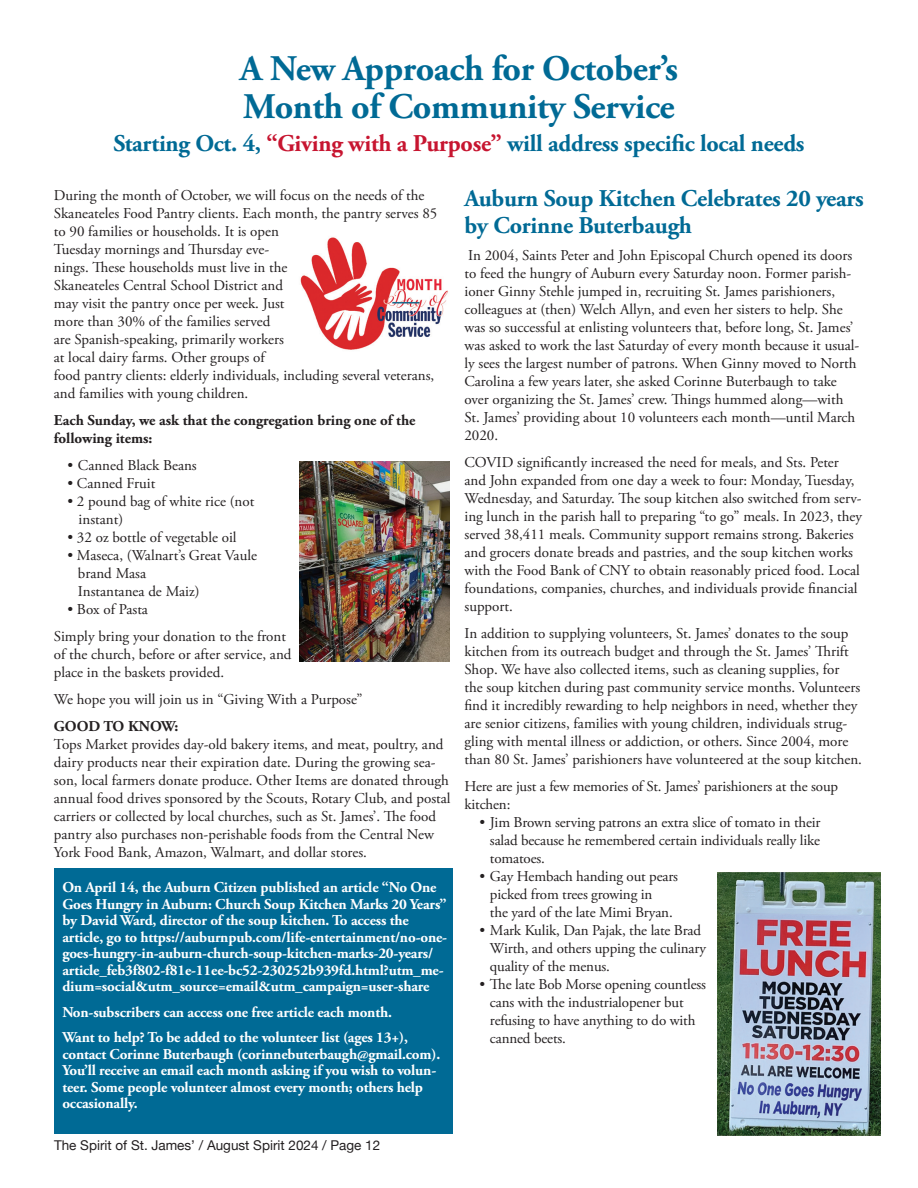
<style>
.page{position:relative;width:918px;height:1188px;background:#fff}
.page>*{position:absolute;margin:0;border:0;box-sizing:border-box;transform-origin:0 0}
.t1{font:700 36px/37.5px "Adobe Garamond Pro";letter-spacing:-.01em;color:#006a95}
.t2{font:700 24px/27px "Adobe Garamond Pro";letter-spacing:-.01em;color:#006a95}
.t3{font:15px/18px "Adobe Garamond Pro";color:#231f20}
.t4{font:700 15px/16.5px "Adobe Garamond Pro";letter-spacing:-.01em;color:#fff}
.t5{font:700 15px/18px "Adobe Garamond Pro";color:#231f20}
.t6{font:13.5px "Helvetica Neue";color:#231f20}
.s1{color:#c71530}
</style>
<div class="page">
<div style="left:54px;top:868px;width:398px;height:266px;background:#006a95"></div>
<img style="left:300px;top:461px;width:150px;height:200px">
<img style="left:718px;top:873px;width:163px;height:263px">
<img style="left:300px;top:237px;width:148px;height:113px">
<p class="t1" style="left:240px;top:51px;width:440px">A New Approach for October’s<br>Month of Community Service</p>
<p class="t2" style="left:113px;top:130px;width:693px">Starting Oct. 4, <span class="s1">“Giving with a Purpose”</span> will address specific local needs</p>
<p class="t3" style="left:54px;top:187px;width:385px">During the month of October, we will focus on the needs of the Skaneateles Food Pantry clients. Each month, the pantry serves 85 to 90 families or households. It is open<br>Tuesday mornings and Thursday eve-<br>nings. These households must live in the<br>Skaneateles Central School District and<br>may visit the pantry once per week. Just<br>more than 30% of the families served<br>are Spanish-speaking, primarily workers<br>at local dairy farms. Other groups of<br>food pantry clients: elderly individuals, including several veterans, and families with young children.</p>
<p class="t5" style="left:54px;top:411px;width:363px">Each Sunday, we ask that the congregation bring one of the following items:</p>
<p class="t3" style="left:67px;top:457px;width:131px">• Canned Black Beans</p>
<p class="t3" style="left:67px;top:475px;width:89px">• Canned Fruit</p>
<p class="t3" style="left:79px;top:493px;width:177px;text-indent:-11px">• 2 pound bag of white rice (not instant)</p>
<p class="t3" style="left:67px;top:529px;width:171px">• 32 oz bottle of vegetable oil</p>
<p class="t3" style="left:78px;top:547px;width:181px;text-indent:-10px">• Maseca, (Walnart’s Great Vaule brand Masa<br>Instantanea de Maiz)</p>
<p class="t3" style="left:67px;top:601px;width:82px">• Box of Pasta</p>
<p class="t3" style="left:54px;top:628px;width:239px">Simply bring your donation to the front of the church, before or after service, and place in the baskets provided.</p>
<p class="t3" style="left:54px;top:691px;width:310px">We hope you will join us in “Giving With a Purpose”</p>
<p class="t5" style="left:54px;top:717px;width:126px">GOOD TO KNOW:</p>
<p class="t3" style="left:54px;top:736px;width:398px">Tops Market provides day-old bakery items, and meat, poultry, and dairy products near their expiration date. During the growing sea&shy;son, local farmers donate produce. Other Items are donated through annual food drives sponsored by the Scouts, Rotary Club, and postal carriers or collected by local churches, such as St. James’. The food pantry also purchases non-perishable foods from the Central New York Food Bank, Amazon, Walmart, and dollar stores.</p>
<p class="t2" style="left:464px;top:186px;width:401px">Auburn Soup Kitchen Celebrates 20 years by Corinne Buterbaugh</p>
<p class="t3" style="left:464px;top:247px;width:396px">In 2004, Saints Peter and John Episcopal Church opened its doors to feed the hungry of Auburn every Saturday noon. Former parish&shy;ioner Ginny Stehle jumped in, recruiting St. James parishioners, colleagues at (then) Welch Allyn, and even her sisters to help. She was so successful at enlisting volunteers that, before long, St. James’ was asked to work the last Saturday of every month because it usual&shy;ly sees the largest number of patrons. When Ginny moved to North Carolina a few years later, she asked Corinne Buterbaugh to take over organizing the St. James’ crew. Things hummed along—with St. James’ providing about 10 volunteers each month—until March 2020.</p>
<p class="t3" style="left:464px;top:454px;width:399px">COVID significantly increased the need for meals, and Sts. Peter and John expanded from one day a week to four: Monday, Tuesday, Wednesday, and Saturday. The soup kitchen also switched from serv&shy;ing lunch in the parish hall to preparing “to go” meals. In 2023, they served 38,411 meals. Community support remains strong. Bakeries and grocers donate breads and pastries, and the soup kitchen works with the Food Bank of CNY to obtain reasonably priced food. Local foundations, companies, churches, and individuals provide financial support.</p>
<p class="t3" style="left:464px;top:625px;width:399px">In addition to supplying volunteers, St. James’ donates to the soup kitchen from its outreach budget and through the St. James’ Thrift Shop. We have also collected items, such as cleaning supplies, for<br>the soup kitchen during past community service months. Volunteers find it incredibly rewarding to help neighbors in need, whether they are senior citizens, families with young children, individuals strug&shy;gling with mental illness or addiction, or others. Since 2004, more than 80 St. James’ parishioners have volunteered at the soup kitchen.</p>
<p class="t3" style="left:464px;top:778px;width:375px">Here are just a few memories of St. James’ parishioners at the soup kitchen:</p>
<p class="t3" style="left:490px;top:814px;width:332px;text-align:justify;text-indent:-10px">• Jim Brown serving patrons an extra slice of tomato in their salad because he remembered certain individuals really like tomatoes.</p>
<p class="t3" style="left:490px;top:868px;width:190px;text-indent:-10px">• Gay Hembach handing out pears picked from trees growing in<br>the yard of the late Mimi Bryan.</p>
<p class="t3" style="left:490px;top:922px;width:218px;text-indent:-10px">• Mark Kulik, Dan Pajak, the late Brad<br>Wirth, and others upping the culinary quality of the menus.</p>
<p class="t3" style="left:490px;top:976px;width:218px;text-indent:-10px">• The late Bob Morse opening countless cans with the industrialopener but refusing to have anything to do with canned beets.</p>
<p class="t4" style="left:62px;top:879px;width:386px">On April 14, the Auburn Citizen published an article “No One Goes Hungry in Auburn: Church Soup Kitchen Marks 20 Years” by David Ward, director of the soup kitchen. To access the article, go to https://auburnpub.com/life-entertainment/no-one&shy;goes-hungry-in-auburn-church-soup-kitchen-marks-20-years/ article_feb3f802-f81e-11ee-bc52-230252b939fd.html?utm_me&shy;dium=social&amp;utm_source=email&amp;utm_campaign=user-share</p>
<p class="t4" style="left:62px;top:1004px;width:331px">Non-subscribers can access one free article each month.</p>
<p class="t4" style="left:62px;top:1029px;width:379px">Want to help? To be added to the volunteer list (ages 13+), contact Corinne Buterbaugh (corinnebuterbaugh@gmail.com).<br>You’ll receive an email each month asking if you wish to volun&shy;teer. Some people volunteer almost every month; others help occasionally.</p>
<p class="t6" style="left:54px;top:1135px;width:328px">The Spirit of St. James’ / August Spirit 2024 / Page 12</p>
</div>
